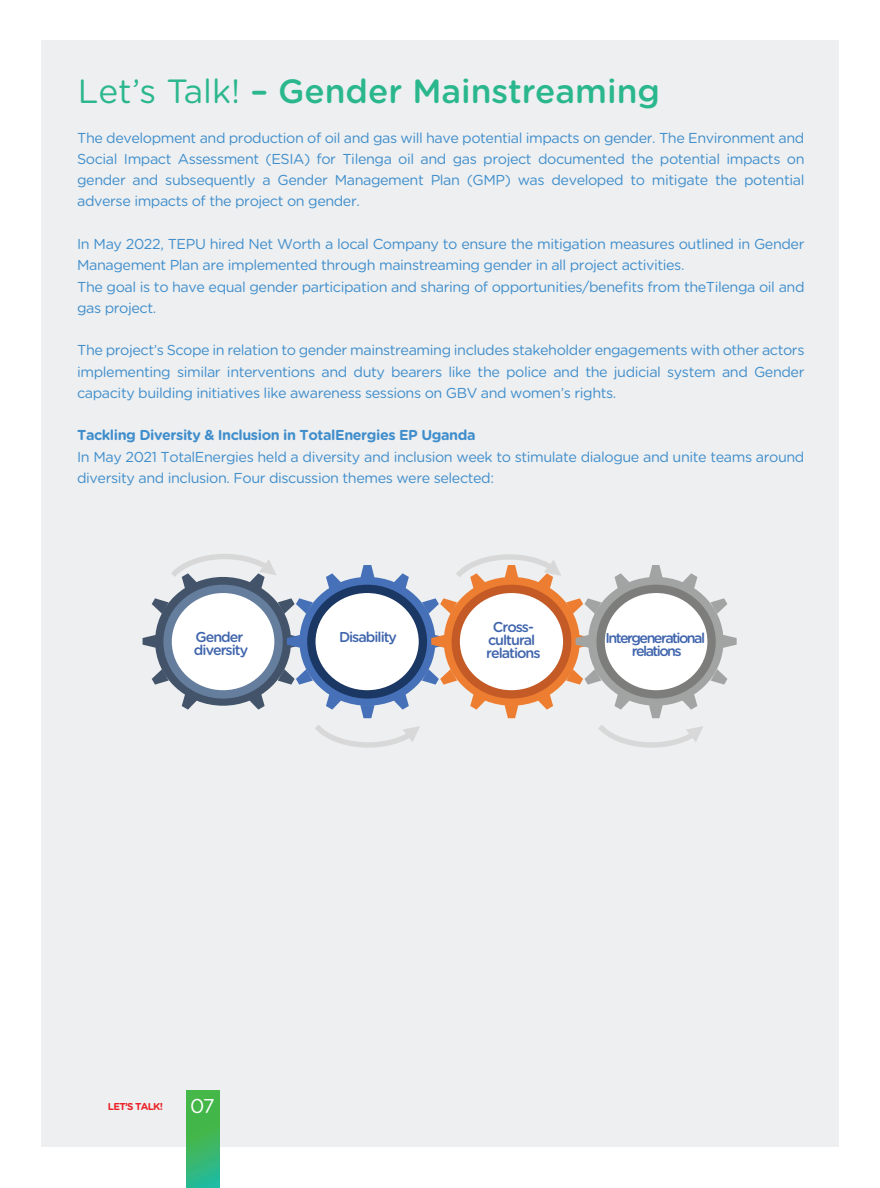
<style>
.page{position:relative;width:880px;height:1188px;background:#fff}
.page>*{position:absolute;margin:0;border:0;box-sizing:border-box;transform-origin:0 0}
.t1{font:500 33.5px "Gotham Rounded";color:#2bb78d}
.t2{font:20px "Gotham Rounded";color:#fff}
.t3{font:14.38px/21.2px "Gotham Rounded";letter-spacing:-.03em;color:#408ecc;text-align:justify}
.t4{font:700 14.38px "Gotham Rounded";letter-spacing:-.03em;color:#408ecc}
.t5{font:500 14.25px/13.1px "Gotham Rounded";letter-spacing:-.07em;color:#4065ad}
.t6{font:500 14.25px/13.1px "Gotham Rounded";letter-spacing:-.11em;color:#4065ad;text-align:center}
.t7{font:700 10px "Gotham Rounded";letter-spacing:-.075em;color:#ea2328}
.s1{font-weight:400}
</style>
<div class="page">
<div style="left:41px;top:40px;width:797px;height:1106px;background:#edeff0"></div>
<svg style="left:186px;top:1090px;width:34px;height:97px;background:#3bb761"></svg>
<svg style="left:142px;top:554px;width:594px;height:164px"></svg>
<svg style="left:315px;top:725px;width:105px;height:22px"></svg>
<svg style="left:598px;top:725px;width:105px;height:22px"></svg>
<h1 class="t1" style="left:78px;top:67px;width:583px"><span class="s1">Let’s Talk!</span> – Gender Mainstreaming</h1>
<p class="t3" style="left:77px;top:126px;width:728px">The development and production of oil and gas will have potential impacts on gender. The Environment and Social Impact Assessment (ESIA) for Tilenga oil and gas project documented the potential impacts on gender and subsequently a Gender Management Plan (GMP) was developed to mitigate the potential adverse impacts of the project on gender.</p>
<p class="t3" style="left:77px;top:233px;width:728px;text-align:left">In May 2022, TEPU hired Net Worth a local Company to ensure the mitigation measures outlined in Gender Management Plan are implemented through mainstreaming gender in all project activities.<br>The goal is to have equal gender participation and sharing of opportunities/benefits from theTilenga oil and gas project.</p>
<p class="t3" style="left:77px;top:339px;width:728px">The project’s Scope in relation to gender mainstreaming includes stakeholder engagements with other actors implementing similar interventions and duty bearers like the police and the judicial system and Gender capacity building initiatives like awareness sessions on GBV and women’s rights.</p>
<p class="t4" style="left:77px;top:424px;width:399px">Tackling Diversity &amp; Inclusion in TotalEnergies EP Uganda</p>
<p class="t3" style="left:77px;top:445px;width:728px">In May 2021 TotalEnergies held a diversity and inclusion week to stimulate dialogue and unite teams around diversity and inclusion. Four discussion themes were selected:</p>
<p class="t5" style="left:194px;top:629px;width:56px">Gender diversity</p>
<p class="t5" style="left:339px;top:629px;width:59px">Disability</p>
<p class="t5" style="left:486px;top:620px;width:56px;text-align:center">Cross&shy;cultural relations</p>
<p class="t6" style="left:605px;top:630px;width:101px">Intergenerational relations</p>
<p class="t7" style="left:108px;top:1098px;width:56px">LET’S TALK!</p>
<h2 class="t2" style="left:190px;top:1091px;width:26px">07</h2>
</div>
